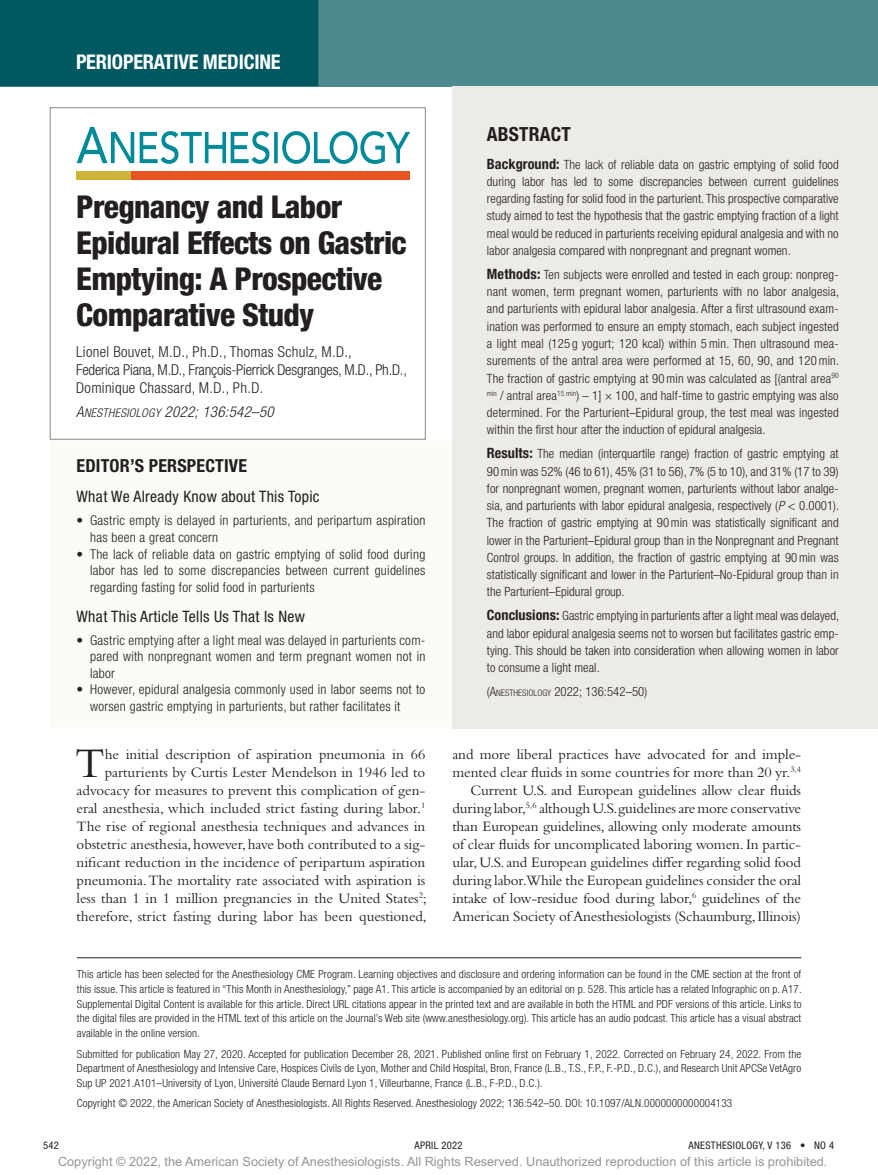
<style>
.page{position:relative;width:878px;height:1175px;background:#fff}
.page>*{position:absolute;margin:0;border:0;box-sizing:border-box;transform-origin:0 0}
.t1{font:43.95px "Bembo Std";color:#231f20}
.t2{font:800 condensed 31.5px/36px "Helvetica Neue LT Std";letter-spacing:-.02em;color:#231f20}
.t3{font:700 condensed 20.25px "Helvetica Neue LT Std";letter-spacing:-.01em;color:#fff}
.t4{font:700 condensed 19.5px "Helvetica Neue LT Std";color:#231f20}
.t5{font:700 condensed 18px "Helvetica Neue LT Std";color:#231f20}
.t6{font:condensed 15.75px "Helvetica Neue LT Std";letter-spacing:.02em;color:#231f20}
.t7{font:15px/18px "Bembo Std";letter-spacing:-.005em;color:#231f20;text-align:right}
.t8{font:300 condensed 15px/18px "Helvetica Neue LT Std";letter-spacing:.02em;color:#231f20}
.t9{font:italic 300 condensed 15px "Helvetica Neue LT Std";letter-spacing:.02em;color:#231f20}
.t10{font:300 condensed 13.5px/16.5px "Helvetica Neue LT Std";letter-spacing:.02em;color:#231f20}
.t11{font:300 condensed 12.75px/17.2px "Helvetica Neue LT Std";letter-spacing:.005em;color:#231f20;text-align:justify}
.t12{font:12.75px "Arial MT Std";color:#939598}
.t13{font:300 condensed 11.25px/14.7px "Helvetica Neue LT Std";letter-spacing:.01em;color:#231f20;text-align:justify}
.t14{font:condensed 10.5px "Helvetica Neue LT Std";letter-spacing:.03em;color:#231f20}
.s1{font-weight:700;font-size:14.25px}
.s2{font-style:italic}
.s3{font-size:9px}
.s4{font-family:"Helvetica Neue LT Std Lt Cn O SC800";font-weight:400;font-style:normal;font-stretch:normal}
.s5{font-family:"Helvetica Neue LT Std Lt Cn O SC800";font-weight:400;font-style:normal;font-stretch:normal;font-size:12px}
</style>
<div class="page">
<div style="left:0;top:0;width:878px;height:86px;background:#4d8a90"></div>
<div style="left:0;top:0;width:318px;height:86px;background:#005861"></div>
<div style="left:124px;top:171px;width:286px;height:8px;background:#e6551f"></div>
<div style="left:77px;top:171px;width:54px;height:8px;background:#cbb437"></div>
<svg style="left:77px;top:127px;width:333px;height:37px"></svg>
<div style="left:452px;top:86px;width:426px;height:89px;background:#edebe7"></div>
<div style="left:452px;top:118px;width:426px;height:170px;background:#edebe7"></div>
<div style="left:452px;top:228px;width:426px;height:239px;background:#edebe7"></div>
<div style="left:452px;top:407px;width:426px;height:222px;background:#edebe7"></div>
<div style="left:452px;top:569px;width:426px;height:136px;background:#edebe7"></div>
<div style="left:452px;top:646px;width:426px;height:83px;background:#edebe7"></div>
<div style="left:50px;top:107px;width:376px;height:333px;border:1px solid #939598"></div>
<div style="left:50px;top:441px;width:402px;height:50px;background:#fafaf6"></div>
<div style="left:50px;top:475px;width:402px;height:83px;background:#fafaf6"></div>
<div style="left:50px;top:508px;width:402px;height:99px;background:#fafaf6"></div>
<div style="left:50px;top:594px;width:402px;height:99px;background:#fafaf6"></div>
<div style="left:50px;top:644px;width:402px;height:82px;background:#fafaf6"></div>
<hr style="left:77px;top:957px;width:724px;height:1px;background:#231f20">
<h3 class="t3" style="left:76px;top:49px;width:206px">Perioperative Medicine</h3>
<h3 class="t4" style="left:487px;top:122px;width:44px">ABSTRACT</h3>
<p class="t11" style="left:487px;top:155px;width:353px"><span class="s1">Background:</span> The lack of reliable data on gastric emptying of solid food during labor has led to some discrepancies between current guidelines regarding fasting for solid food in the parturient. This prospective comparative study aimed to test the hypothesis that the gastric emptying fraction of a light meal would be reduced in parturients receiving epidural analgesia and with no labor analgesia compared with nonpregnant and pregnant women.</p>
<p class="t11" style="left:487px;top:266px;width:354px"><span class="s1">Methods:</span> Ten subjects were enrolled and tested in each group: nonpreg&shy;nant women, term pregnant women, parturients with no labor analgesia, and parturients with epidural labor analgesia. After a first ultrasound exam&shy;ination was performed to ensure an empty stomach, each subject ingested a light meal (125 g yogurt; 120 kcal) within 5min. Then ultrasound mea&shy;surements of the antral area were performed at 15, 60, 90, and 120min.<br>The fraction of gastric emptying at 90min was calculated as [(antral area<sup>90 min</sup> / antral area<sup>15</sup> <sup>min</sup>) – 1] × 100, and half-time to gastric emptying was also determined. For the Parturient–Epidural group, the test meal was ingested within the first hour after the induction of epidural analgesia.</p>
<p class="t11" style="left:487px;top:445px;width:354px"><span class="s1">Results:</span> The median (interquartile range) fraction of gastric emptying at 90min was 52% (46 to 61), 45% (31 to 56), 7% (5 to 10), and 31% (17 to 39) for nonpregnant women, pregnant women, parturients without labor analge&shy;sia, and parturients with labor epidural analgesia, respectively (<span class="s2">P</span> &lt; 0.0001).<br>The fraction of gastric emptying at 90min was statistically significant and lower in the Parturient–Epidural group than in the Nonpregnant and Pregnant Control groups. In addition, the fraction of gastric emptying at 90min was statistically significant and lower in the Parturient–No-Epidural group than in the Parturient–Epidural group.</p>
<p class="t11" style="left:487px;top:607px;width:354px"><span class="s1">Conclusions:</span> Gastric emptying in parturients after a light meal was delayed, and labor epidural analgesia seems not to worsen but facilitates gastric emp&shy;tying. This should be taken into consideration when allowing women in labor to consume a light meal.</p>
<p class="t11" style="left:487px;top:683px;width:162px">(A<span class="s3">NESTHESIOLOGY</span> 2022; 136:542–50)</p>
<h2 class="t2" style="left:76px;top:188px;width:332px">Pregnancy and Labor<br>Epidural Effects on Gastric<br>Emptying: A Prospective<br>Comparative Study</h2>
<p class="t8" style="left:76px;top:343px;width:332px">Lionel Bouvet, M.D., Ph.D., Thomas Schulz, M.D.,<br>Federica Piana, M.D., François-Pierrick Desgranges, M.D., Ph.D.,<br>Dominique Chassard, M.D., Ph.D.</p>
<p class="t9" style="left:76px;top:403px;width:199px"><span class="s4">A</span><span class="s5">NESTHESIOLOGY</span> 2022; 136:542–50</p>
<h3 class="t5" style="left:77px;top:455px;width:10px">EDITOR</h3>
<h3 class="t5" style="left:130px;top:455px;width:76px">’S PERSPECTIVE</h3>
<p class="t6" style="left:77px;top:487px;width:244px">What We Already Know about This Topic</p>
<p class="t10" style="left:90px;top:512px;width:337px;text-indent:-14px">• Gastric empty is delayed in parturients, and peripartum aspiration has been a great concern</p>
<p class="t10" style="left:90px;top:545px;width:337px;text-align:justify;text-indent:-14px">• The lack of reliable data on gastric emptying of solid food during labor has led to some discrepancies between current guidelines regarding fasting for solid food in parturients</p>
<p class="t6" style="left:77px;top:607px;width:230px">What This Article Tells Us That Is New</p>
<p class="t10" style="left:90px;top:631px;width:337px;text-align:justify;text-indent:-14px">• Gastric emptying after a light meal was delayed in parturients com&shy;pared with nonpregnant women and term pregnant women not in labor</p>
<p class="t10" style="left:90px;top:681px;width:337px;text-indent:-14px">• However, epidural analgesia commonly used in labor seems not to worsen gastric emptying in parturients, but rather facilitates it</p>
<h1 class="t1" style="left:75px;top:737px;width:31px">T</h1>
<p class="t7" style="left:77px;top:745px;width:352px">he initial description of aspiration pneumonia in 66 parturients by Curtis Lester Mendelson in 1946 led to advocacy for measures to prevent this complication of gen&shy;eral anesthesia, which included strict fasting during labor.<sup>1<br></sup>The rise of regional anesthesia techniques and advances in obstetric anesthesia, however, have both contributed to a sig&shy;nificant reduction in the incidence of peripartum aspiration pneumonia. The mortality rate associated with aspiration is less than 1 in 1 million pregnancies in the United States<sup>2</sup>; therefore, strict fasting during labor has been questioned,</p>
<p class="t7" style="left:452px;top:745px;width:350px">and more liberal practices have advocated for and imple&shy;mented clear fluids in some countries for more than 20 yr.<sup>3,4<br></sup>Current U.S. and European guidelines allow clear fluids during labor,<sup>5,6</sup> although U.S.guidelines are more conservative than European guidelines, allowing only moderate amounts of clear fluids for uncomplicated laboring women. In partic&shy;ular, U.S. and European guidelines differ regarding solid food during labor.While the European guidelines consider the oral intake of low-residue food during labor,<sup>6</sup> guidelines of the American Society of Anesthesiologists (Schaumburg, Illinois)</p>
<p class="t13" style="left:77px;top:967px;width:726px">This article has been selected for the Anesthesiology CME Program. Learning objectives and disclosure and ordering information can be found in the CME section at the front of this issue. This article is featured in “This Month in Anesthesiology,” page A1. This article is accompanied by an editorial on p. 528. This article has a related Infographic on p. A17.<br>Supplemental Digital Content is available for this article. Direct URL citations appear in the printed text and are available in both the HTML and PDF versions of this article. Links to the digital files are provided in the HTML text of this article on the Journal’s Web site (www.anesthesiology.org). This article has an audio podcast. This article has a visual abstract available in the online version.</p>
<p class="t13" style="left:77px;top:1046px;width:726px">Submitted for publication May 27, 2020. Accepted for publication December 28, 2021. Published online first on February 1, 2022. Corrected on February 24, 2022. From the Department of Anesthesiology and Intensive Care, Hospices Civils de Lyon, Mother and Child Hospital, Bron, France (L.B., T.S., F.P., F.-P.D., D.C.), and Research Unit APCSe VetAgro Sup UP 2021.A101–University of Lyon, Université Claude Bernard Lyon 1, Villeurbanne, France (L.B., F-P.D., D.C.).</p>
<p class="t13" style="left:77px;top:1096px;width:657px">Copyright © 2022, the American Society of Anesthesiologists. All Rights Reserved. Anesthesiology 2022; 136:542–50. DOI: 10.1097/ALN.0000000000004133</p>
<p class="t14" style="left:43px;top:1139px;width:17px">542</p>
<p class="t14" style="left:414px;top:1139px;width:50px">April 2022</p>
<p class="t14" style="left:688px;top:1139px;width:147px">ANESTHESIOLOGY, V 136 • NO 4</p>
<p class="t12" style="left:58px;top:1154px;width:771px">Copyright © 2022, the American Society of Anesthesiologists. All Rights Reserved. Unauthorized reproduction of this article is prohibited.</p>
</div>
